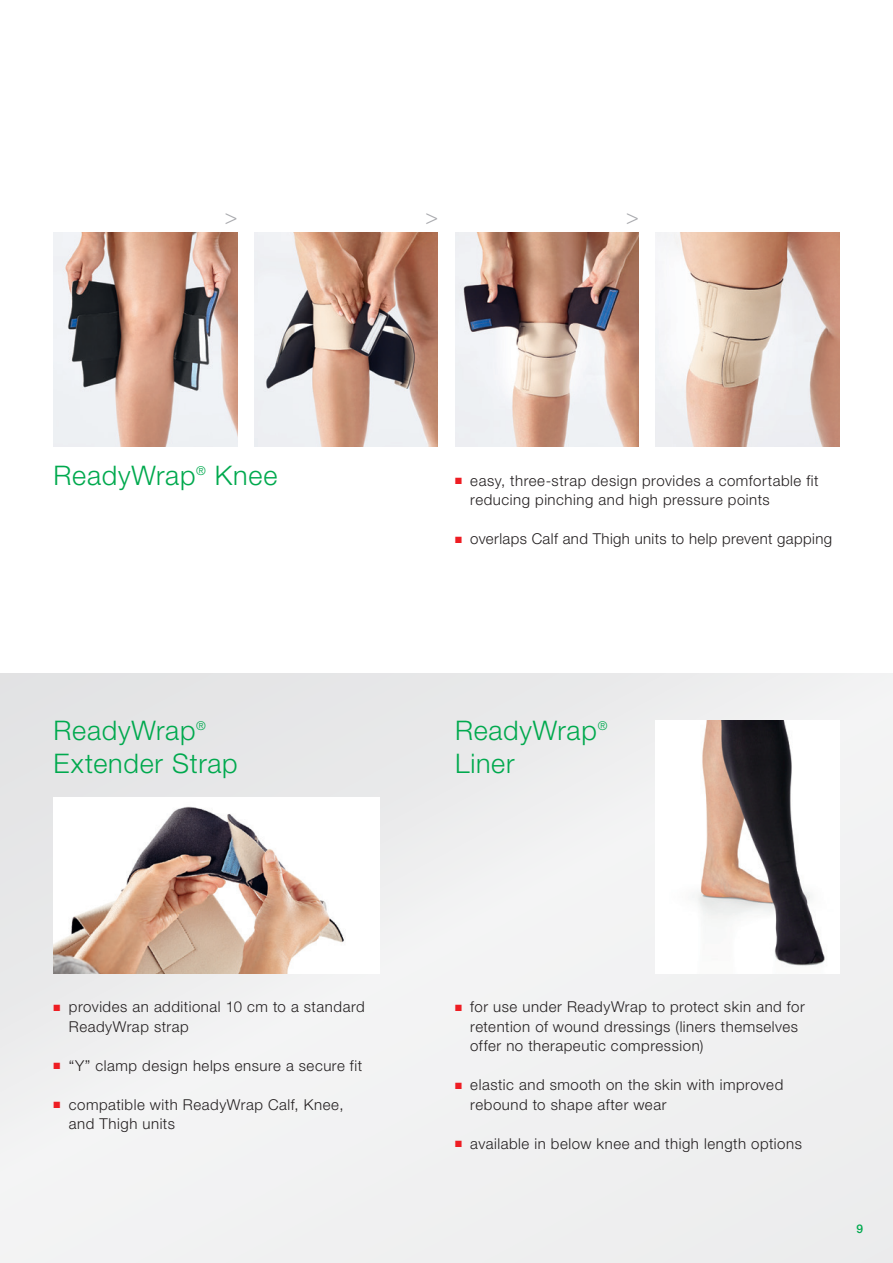
<style>
.page{position:relative;width:893px;height:1263px;background:#fff}
.page>*{position:absolute;margin:0;border:0;box-sizing:border-box;transform-origin:0 0}
.t1{font:300 27px/33px "Helvetica Neue LT Pro";letter-spacing:.03em;color:#00a94e}
.t2{font:300 21px "Helvetica Neue LT Pro";color:#a8a9ad}
.t3{font:300 15px/19.5px "Helvetica Neue LT Pro";letter-spacing:.035em;color:#231f20}
.t4{font:500 12px "Helvetica Neue LT Pro";color:#00a94e}
.s1{color:#ee1d23}
</style>
<div class="page">
<div style="left:0;top:673px;width:893px;height:590px;background:#f0f0f1"></div>
<img style="left:54px;top:798px;width:326px;height:175px">
<img style="left:54px;top:232px;width:183px;height:215px">
<img style="left:254px;top:232px;width:184px;height:215px">
<img style="left:455px;top:232px;width:184px;height:215px">
<img style="left:656px;top:232px;width:183px;height:215px">
<img style="left:656px;top:721px;width:183px;height:252px">
<h2 class="t2" style="left:225px;top:204px;width:14px">&gt;</h2>
<h2 class="t2" style="left:425px;top:204px;width:14px">&gt;</h2>
<h2 class="t2" style="left:626px;top:204px;width:14px">&gt;</h2>
<h1 class="t1" style="left:54px;top:458px;width:225px">ReadyWrap<sup>®</sup> Knee</h1>
<p class="t3" style="left:470px;top:470px;width:350px;text-indent:-15px"><span class="s1">■</span> easy, three-strap design provides a comfortable fit reducing pinching and high pressure points</p>
<p class="t3" style="left:455px;top:529px;width:379px"><span class="s1">■</span> overlaps Calf and Thigh units to help prevent gapping</p>
<h1 class="t1" style="left:54px;top:713px;width:186px">ReadyWrap<sup>®<br></sup>Extender Strap</h1>
<h1 class="t1" style="left:455px;top:713px;width:154px">ReadyWrap<sup>®<br></sup>Liner</h1>
<p class="t3" style="left:69px;top:997px;width:297px;text-indent:-15px"><span class="s1">■</span> provides an additional 10 cm to a standard<br>ReadyWrap strap</p>
<p class="t3" style="left:54px;top:1055px;width:310px"><span class="s1">■</span> “Y” clamp design helps ensure a secure fit</p>
<p class="t3" style="left:69px;top:1094px;width:276px;text-indent:-15px"><span class="s1">■</span> compatible with ReadyWrap Calf, Knee, and Thigh units</p>
<p class="t3" style="left:470px;top:997px;width:336px;text-indent:-15px"><span class="s1">■</span> for use under ReadyWrap to protect skin and for retention of wound dressings (liners themselves offer no therapeutic compression)</p>
<p class="t3" style="left:470px;top:1075px;width:314px;text-indent:-15px"><span class="s1">■</span> elastic and smooth on the skin with improved rebound to shape after wear</p>
<p class="t3" style="left:455px;top:1133px;width:348px"><span class="s1">■</span> available in below knee and thigh length options</p>
<p class="t4" style="left:856px;top:1222px;width:8px">9</p>
</div>
